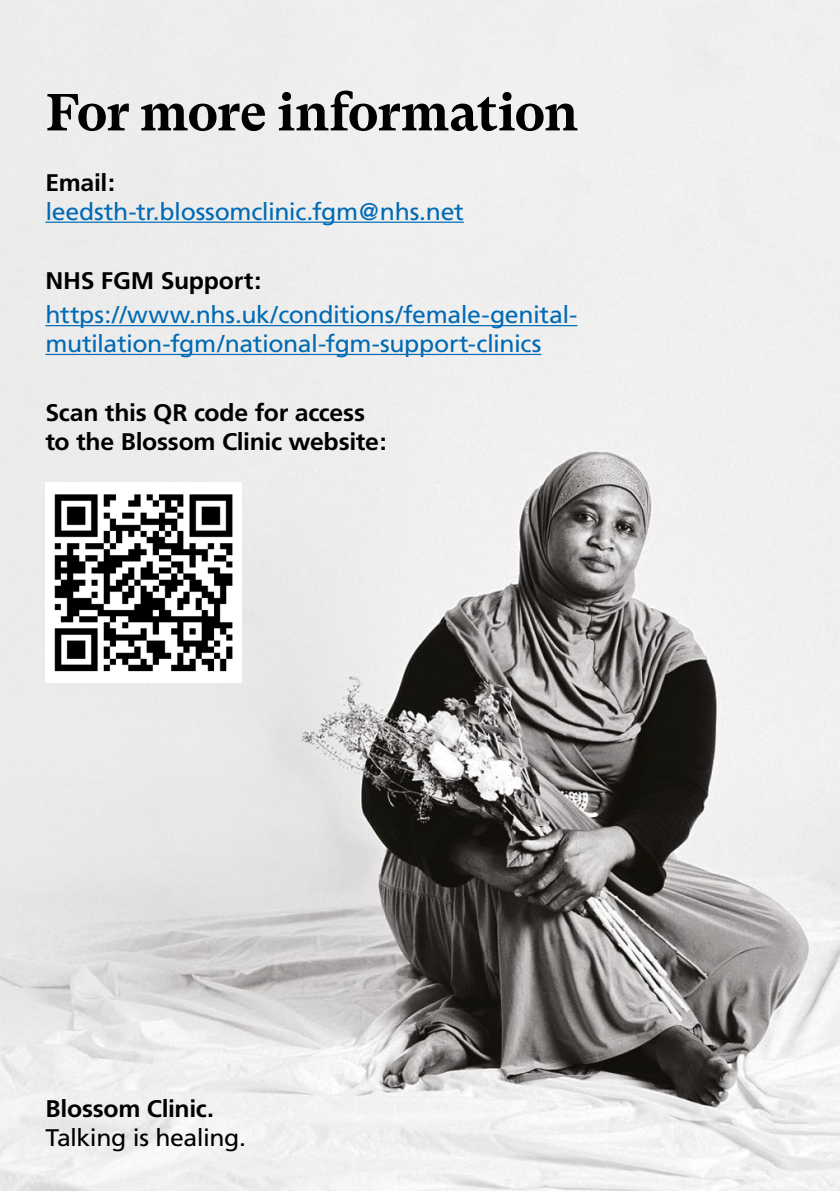
<style>
.page{position:relative;width:840px;height:1191px;background:#fff}
.page>*{position:absolute;margin:0;border:0;box-sizing:border-box;transform-origin:0 0}
.t1{font:700 52px "GT Super Txt Trial";letter-spacing:-.025em;color:#000}
.t2{font:24px/28.8px "Frutiger";letter-spacing:-.015em;color:#006ab4}
.t3{font:700 24px/28.8px "Frutiger";letter-spacing:-.015em;color:#000}
.t4{font:24px "Frutiger";letter-spacing:-.02em;color:#000}
</style>
<div class="page">
<img style="left:0;top:0;width:839px;height:1191px">
<img style="left:46px;top:482px;width:195px;height:201px">
<hr style="left:45px;top:222px;width:418px;height:1px;background:#006ab4">
<hr style="left:45px;top:325px;width:532px;height:1px;background:#006ab4">
<hr style="left:45px;top:354px;width:496px;height:1px;background:#006ab4">
<h1 class="t1" style="left:45px;top:91px;width:534px">For more information</h1>
<p class="t3" style="left:45px;top:168px;width:71px">Email:</p>
<p class="t2" style="left:45px;top:197px;width:420px">leedsth-tr.blossomclinic.fgm@nhs.net</p>
<p class="t3" style="left:45px;top:266px;width:217px">NHS FGM Support:</p>
<p class="t2" style="left:45px;top:300px;width:533px">https://www.nhs.uk/conditions/female-genital&shy;mutilation-fgm/national-fgm-support-clinics</p>
<p class="t3" style="left:45px;top:398px;width:342px">Scan this QR code for access to the Blossom Clinic website:</p>
<p class="t3" style="left:46px;top:1094px;width:170px">Blossom Clinic.</p>
<p class="t4" style="left:46px;top:1123px;width:202px">Talking is healing.</p>
</div>
